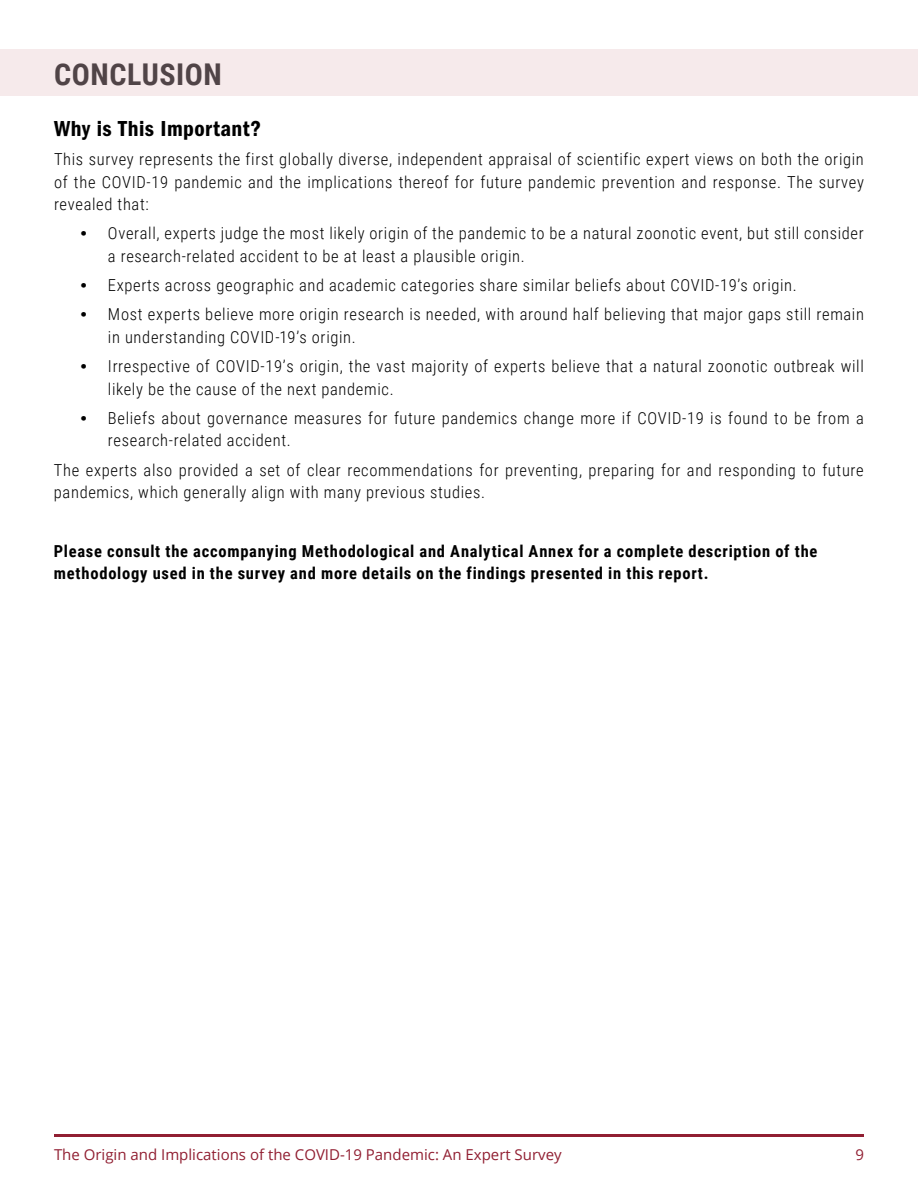
<style>
.page{position:relative;width:918px;height:1188px;background:#fff}
.page>*{position:absolute;margin:0;border:0;box-sizing:border-box;transform-origin:0 0}
.t1{font:700 30px "Roboto Condensed";letter-spacing:.02em;color:#474749}
.t2{font:22.5px "Franklin Gothic LT Pro Cn Dm";letter-spacing:.02em;color:#000}
.t3{font:300 16.5px/22.5px "Roboto Condensed";letter-spacing:.04em;color:#000}
.t4{font:700 16.5px/22.5px "Roboto Condensed";letter-spacing:.045em;color:#000}
.t5{font:15px "Open Sans";color:#911f32}
.s1{font-family:"Arial";font-weight:700}
</style>
<div class="page">
<div style="left:0;top:50px;width:918px;height:46px;background:#f6eaeb"></div>
<hr style="left:54px;top:1134px;width:810px;height:2px;background:#911f32">
<h1 class="t1" style="left:54px;top:54px;width:169px">CONCLUSION</h1>
<h2 class="t2" style="left:54px;top:115px;width:209px">Why is This Important?</h2>
<p class="t3" style="left:54px;top:147px;width:811px;text-align:justify">This survey represents the first globally diverse, independent appraisal of scientific expert views on both the origin of the COVID-19 pandemic and the implications thereof for future pandemic prevention and response. The survey revealed that:</p>
<p class="t3" style="left:108px;top:222px;width:757px;text-indent:-27px"><span class="s1">•</span> Overall, experts judge the most likely origin of the pandemic to be a natural zoonotic event, but still consider a research-related accident to be at least a plausible origin.</p>
<p class="t3" style="left:81px;top:273px;width:717px"><span class="s1">•</span> Experts across geographic and academic categories share similar beliefs about COVID-19’s origin.</p>
<p class="t3" style="left:108px;top:303px;width:758px;text-indent:-27px"><span class="s1">•</span> Most experts believe more origin research is needed, with around half believing that major gaps still remain in understanding COVID-19’s origin.</p>
<p class="t3" style="left:108px;top:354px;width:757px;text-indent:-27px"><span class="s1">•</span> Irrespective of COVID-19’s origin, the vast majority of experts believe that a natural zoonotic outbreak will likely be the cause of the next pandemic.</p>
<p class="t3" style="left:108px;top:406px;width:757px;text-indent:-27px"><span class="s1">•</span> Beliefs about governance measures for future pandemics change more if COVID-19 is found to be from a research-related accident.</p>
<p class="t3" style="left:54px;top:458px;width:811px">The experts also provided a set of clear recommendations for preventing, preparing for and responding to future pandemics, which generally align with many previous studies.</p>
<p class="t4" style="left:54px;top:539px;width:765px">Please consult the accompanying Methodological and Analytical Annex for a complete description of the methodology used in the survey and more details on the findings presented in this report.</p>
<p class="t5" style="left:54px;top:1144px;width:509px">The Origin and Implications of the COVID-19 Pandemic: An Expert Survey</p>
<p class="t5" style="left:855px;top:1144px;width:10px">9</p>
</div>
